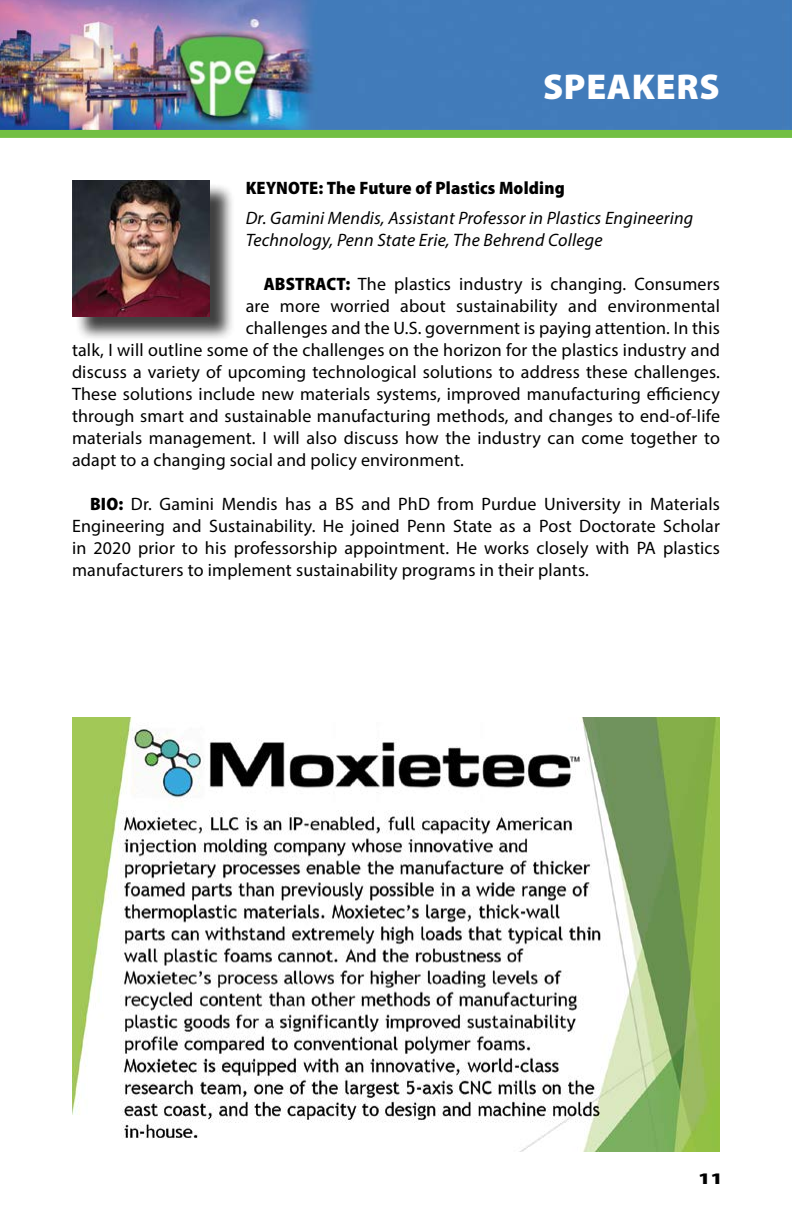
<style>
.page{position:relative;width:792px;height:1224px;background:#fff}
.page>*{position:absolute;margin:0;border:0;box-sizing:border-box;transform-origin:0 0}
.t1{font:900 36px "Myriad Pro";letter-spacing:.02em;color:#fff}
.t2{font:18px/22px "Myriad Pro";letter-spacing:.01em;color:#000;text-align:justify}
.t3{font:italic 18px/22px "Myriad Pro";letter-spacing:.01em;color:#000}
.t4{font:900 semi-condensed 18px "Myriad Pro";letter-spacing:.01em;color:#000}
.t5{font:900 16.2px "Myriad Pro";color:#000;scale:1.33 1}
.s1{font-weight:900;font-stretch:semi-condensed}
</style>
<div class="page">
<img style="left:0;top:0;width:792px;height:130px">
<div style="left:0;top:130px;width:792px;height:8px;background:#72bf44"></div>
<img style="left:72px;top:717px;width:648px;height:435px">
<div style="left:74px;top:182px;width:161px;height:159px;background:#000;opacity:.75"></div>
<img style="left:72px;top:180px;width:138px;height:136px">
<h1 class="t1" style="left:543px;top:63px;width:178px">SPEAKERS</h1>
<p class="t4" style="left:246px;top:176px;width:321px">KEYNOTE: The Future of Plastics Molding</p>
<p class="t3" style="left:246px;top:207px;width:449px">Dr. Gamini Mendis, Assistant Professor in Plastics Engineering<br>Technology, Penn State Erie, The Behrend College</p>
<p class="t2" style="left:264px;top:273px;width:458px"><span class="s1">ABSTRACT:</span> The plastics industry is changing. Consumers</p>
<p class="t2" style="left:246px;top:295px;width:476px">are more worried about sustainability and environmental</p>
<p class="t2" style="left:246px;top:317px;width:476px">challenges and the U.S. government is paying attention. In this</p>
<p class="t2" style="left:72px;top:339px;width:650px">talk, I will outline some of the challenges on the horizon for the plastics industry and</p>
<p class="t2" style="left:72px;top:361px;width:649px">discuss a variety of upcoming technological solutions to address these challenges.</p>
<p class="t2" style="left:72px;top:383px;width:650px">These solutions include new materials systems, improved manufacturing efficiency</p>
<p class="t2" style="left:72px;top:405px;width:650px">through smart and sustainable manufacturing methods, and changes to end-of-life</p>
<p class="t2" style="left:72px;top:427px;width:650px">materials management. I will also discuss how the industry can come together to</p>
<p class="t2" style="left:72px;top:449px;width:393px">adapt to a changing social and policy environment.</p>
<p class="t2" style="left:72px;top:493px;width:649px;text-indent:18px"><span class="s1">BIO:</span> Dr. Gamini Mendis has a BS and PhD from Purdue University in Materials Engineering and Sustainability. He joined Penn State as a Post Doctorate Scholar in 2020 prior to his professorship appointment. He works closely with PA plastics manufacturers to implement sustainability programs in their plants.</p>
<p class="t5" style="left:698px;top:1168px;width:20px">11</p>
</div>
